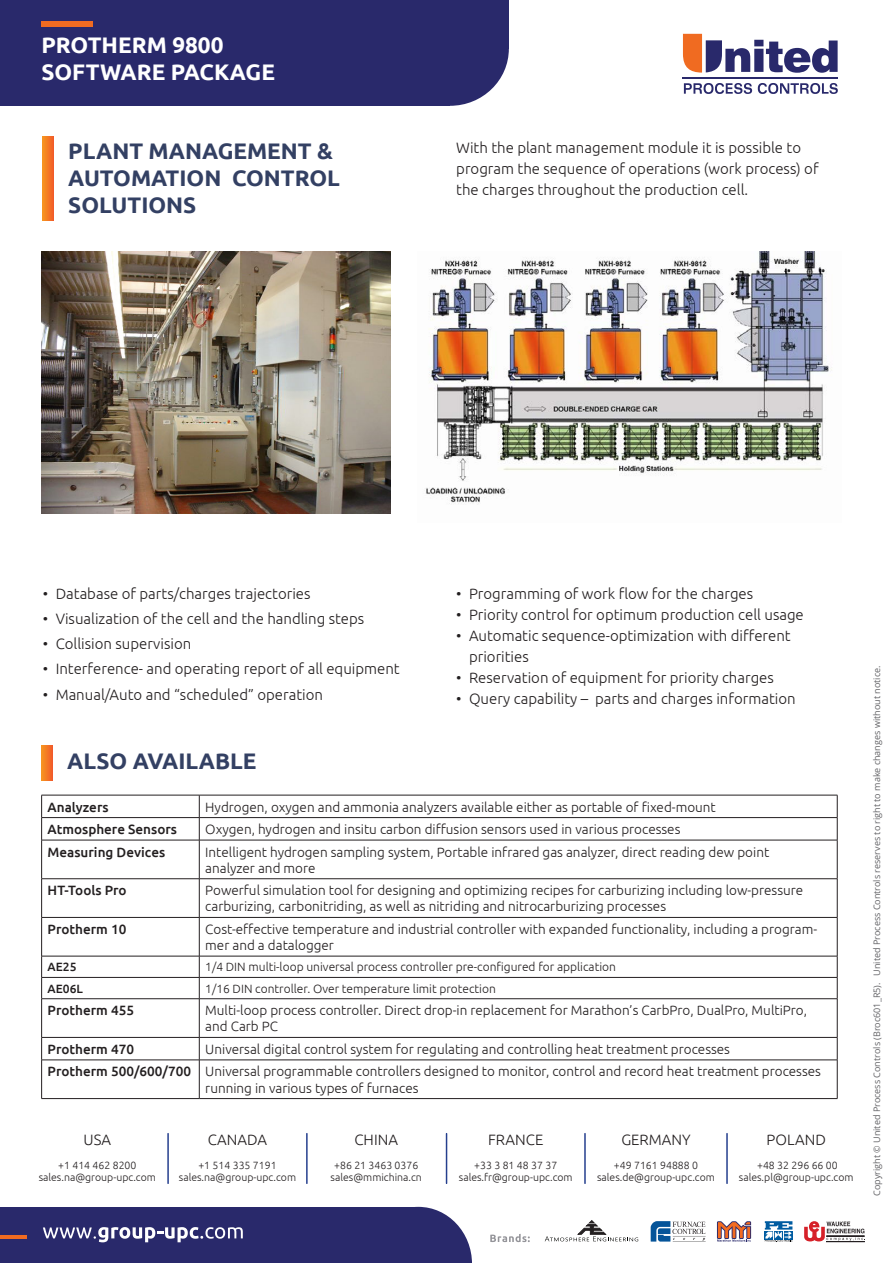
<style>
.page{position:relative;width:893px;height:1263px;background:#fff}
.page>*{position:absolute;margin:0;border:0;box-sizing:border-box;transform-origin:0 0}
.t1{font:700 22.5px/27px "Ubuntu";color:#334063}
.t2{font:700 22.5px "Ubuntu";color:#fff}
.t3{font:300 15px/21px "Ubuntu";color:#231f20}
.t4{font:300 13.5px/16.2px "Ubuntu";color:#231f20}
.t5{font:500 13.5px "Ubuntu";color:#231f20}
.t6{font:300 12px "Ubuntu";color:#231f20}
.t7{font:500 12px "Ubuntu";color:#231f20}
.t8{font:300 10.5px/12px "Ubuntu";color:#231f20;text-align:center}
.t9{font:9px "Open Sans";color:#636366}
</style>
<div class="page">
<svg style="left:422px;top:1207px;width:50px;height:56px"></svg>
<div style="left:0;top:1207px;width:422px;height:56px;background:#29296b"></div>
<svg style="left:683px;top:34px;width:155px;height:39px"></svg>
<svg style="left:684px;top:83px;width:154px;height:11px"></svg>
<hr style="left:683px;top:77px;width:155px;height:1px;background:#29296b">
<div style="left:0;top:0;width:450px;height:106px;background:#29296b"></div>
<svg style="left:450px;top:49px;width:59px;height:57px"></svg>
<div style="left:56px;top:0;width:453px;height:49px;background:#29296b"></div>
<hr style="left:826px;top:1241px;width:38px;height:1px;background:#241f21">
<svg style="left:804px;top:1221px;width:61px;height:20px"></svg>
<svg style="left:717px;top:1221px;width:34px;height:21px"></svg>
<svg style="left:650px;top:1221px;width:56px;height:21px"></svg>
<svg style="left:490px;top:1234px;width:40px;height:8px"></svg>
<svg style="left:765px;top:1221px;width:27px;height:21px"></svg>
<svg style="left:43px;top:1227px;width:200px;height:15px"></svg>
<hr style="left:0;top:1236px;width:27px;height:3px;background:#f06b21">
<svg style="left:545px;top:1220px;width:93px;height:21px"></svg>
<div style="left:41px;top:21px;width:52px;height:6px;background:#f06b21"></div>
<svg style="left:43px;top:136px;width:10px;height:27px"></svg>
<svg style="left:43px;top:163px;width:10px;height:22px"></svg>
<svg style="left:43px;top:185px;width:10px;height:35px"></svg>
<img style="left:41px;top:251px;width:350px;height:262px">
<img style="left:426px;top:251px;width:406px;height:253px">
<svg style="left:41px;top:745px;width:11px;height:35px"></svg>
<hr style="left:41px;top:795px;width:158px;height:1px;background:#241f21">
<hr style="left:199px;top:795px;width:638px;height:1px;background:#241f21">
<hr style="left:41px;top:817px;width:158px;height:1px;background:#241f21">
<svg style="left:41px;top:795px;width:1px;height:45px"></svg>
<hr style="left:199px;top:817px;width:638px;height:1px;background:#241f21">
<svg style="left:199px;top:795px;width:1px;height:45px"></svg>
<svg style="left:837px;top:795px;width:1px;height:45px"></svg>
<hr style="left:41px;top:840px;width:158px;height:1px;background:#241f21">
<hr style="left:41px;top:840px;width:1px;height:38px;background:#241f21">
<hr style="left:199px;top:840px;width:638px;height:1px;background:#241f21">
<hr style="left:199px;top:840px;width:1px;height:38px;background:#241f21">
<hr style="left:837px;top:840px;width:1px;height:38px;background:#241f21">
<hr style="left:41px;top:878px;width:158px;height:1px;background:#241f21">
<hr style="left:41px;top:879px;width:1px;height:38px;background:#241f21">
<hr style="left:199px;top:878px;width:638px;height:1px;background:#241f21">
<hr style="left:199px;top:879px;width:1px;height:38px;background:#241f21">
<hr style="left:837px;top:879px;width:1px;height:38px;background:#241f21">
<hr style="left:41px;top:917px;width:158px;height:1px;background:#241f21">
<hr style="left:41px;top:918px;width:1px;height:38px;background:#241f21">
<hr style="left:199px;top:917px;width:638px;height:1px;background:#241f21">
<hr style="left:199px;top:918px;width:1px;height:38px;background:#241f21">
<hr style="left:837px;top:918px;width:1px;height:38px;background:#241f21">
<hr style="left:41px;top:956px;width:158px;height:1px;background:#241f21">
<hr style="left:199px;top:956px;width:638px;height:1px;background:#241f21">
<hr style="left:41px;top:977px;width:158px;height:1px;background:#241f21">
<svg style="left:41px;top:956px;width:1px;height:42px"></svg>
<hr style="left:199px;top:977px;width:638px;height:1px;background:#241f21">
<svg style="left:199px;top:956px;width:1px;height:42px"></svg>
<svg style="left:837px;top:956px;width:1px;height:42px"></svg>
<hr style="left:41px;top:998px;width:158px;height:1px;background:#241f21">
<hr style="left:41px;top:999px;width:1px;height:38px;background:#241f21">
<hr style="left:199px;top:998px;width:638px;height:1px;background:#241f21">
<hr style="left:199px;top:999px;width:1px;height:38px;background:#241f21">
<hr style="left:837px;top:999px;width:1px;height:38px;background:#241f21">
<hr style="left:41px;top:1037px;width:158px;height:1px;background:#241f21">
<svg style="left:41px;top:1037px;width:1px;height:23px"></svg>
<hr style="left:199px;top:1037px;width:638px;height:1px;background:#241f21">
<svg style="left:199px;top:1037px;width:1px;height:23px"></svg>
<svg style="left:837px;top:1037px;width:1px;height:23px"></svg>
<hr style="left:41px;top:1060px;width:158px;height:1px;background:#241f21">
<hr style="left:41px;top:1060px;width:1px;height:38px;background:#241f21">
<hr style="left:199px;top:1060px;width:638px;height:1px;background:#241f21">
<hr style="left:199px;top:1060px;width:1px;height:38px;background:#241f21">
<hr style="left:837px;top:1060px;width:1px;height:38px;background:#241f21">
<hr style="left:41px;top:1098px;width:158px;height:1px;background:#241f21">
<hr style="left:199px;top:1098px;width:638px;height:1px;background:#241f21">
<hr style="left:167px;top:1133px;width:2px;height:50px;background:#253f8e">
<hr style="left:306px;top:1133px;width:2px;height:50px;background:#253f8e">
<hr style="left:446px;top:1133px;width:1px;height:50px;background:#253f8e">
<hr style="left:584px;top:1133px;width:2px;height:50px;background:#253f8e">
<hr style="left:726px;top:1133px;width:2px;height:50px;background:#253f8e">
<p class="t2" style="left:41px;top:32px;width:184px">PROTHERM 9800</p>
<p class="t2" style="left:41px;top:59px;width:235px">SOFTWARE PACKAGE</p>
<p class="t1" style="left:68px;top:137px;width:273px">PLANT MANAGEMENT &amp;<br>AUTOMATION CONTROL<br>SOLUTIONS</p>
<p class="t3" style="left:456px;top:137px;width:364px">With the plant management module it is possible to program the sequence of operations (work process) of the charges throughout the production cell.</p>
<p class="t3" style="left:43px;top:582px;width:269px">• Database of parts/charges trajectories</p>
<p class="t3" style="left:43px;top:608px;width:323px">• Visualization of the cell and the handling steps</p>
<p class="t3" style="left:43px;top:633px;width:150px">• Collision supervision</p>
<p class="t3" style="left:43px;top:658px;width:358px">• Interference- and operating report of all equipment</p>
<p class="t3" style="left:43px;top:683px;width:282px">• Manual/Auto and “scheduled” operation</p>
<p class="t3" style="left:456px;top:582px;width:298px">• Programming of work flow for the charges</p>
<p class="t3" style="left:456px;top:603px;width:349px">• Priority control for optimum production cell usage</p>
<p class="t3" style="left:469px;top:624px;width:323px;text-indent:-13px">• Automatic sequence-optimization with different priorities</p>
<p class="t3" style="left:456px;top:666px;width:319px">• Reservation of equipment for priority charges</p>
<p class="t3" style="left:456px;top:687px;width:341px">• Query capability – parts and charges information</p>
<p class="t1" style="left:67px;top:747px;width:191px">ALSO AVAILABLE</p>
<p class="t5" style="left:48px;top:798px;width:62px">Analyzers</p>
<p class="t4" style="left:205px;top:798px;width:512px">Hydrogen, oxygen and ammonia analyzers available either as portable of fixed-mount</p>
<p class="t5" style="left:48px;top:821px;width:131px">Atmosphere Sensors</p>
<p class="t4" style="left:205px;top:821px;width:477px">Oxygen, hydrogen and insitu carbon diffusion sensors used in various processes</p>
<p class="t5" style="left:48px;top:843px;width:119px">Measuring Devices</p>
<p class="t4" style="left:205px;top:843px;width:565px">Intelligent hydrogen sampling system, Portable infrared gas analyzer, direct reading dew point</p>
<p class="t4" style="left:205px;top:859px;width:112px">analyzer and more</p>
<p class="t5" style="left:48px;top:882px;width:81px">HT-Tools Pro</p>
<p class="t4" style="left:205px;top:882px;width:599px">Powerful simulation tool for designing and optimizing recipes for carburizing including low-pressure carburizing, carbonitriding, as well as nitriding and nitrocarburizing processes</p>
<p class="t5" style="left:48px;top:920px;width:80px">Protherm 10</p>
<p class="t4" style="left:205px;top:921px;width:613px">Cost-effective temperature and industrial controller with expanded functionality, including a program&shy;mer and a datalogger</p>
<p class="t7" style="left:48px;top:959px;width:30px">AE25</p>
<p class="t6" style="left:205px;top:960px;width:412px">1/4 DIN multi-loop universal process controller pre-configured for application</p>
<p class="t7" style="left:48px;top:981px;width:37px">AE06L</p>
<p class="t6" style="left:205px;top:981px;width:292px">1/16 DIN controller. Over temperature limit protection</p>
<p class="t5" style="left:48px;top:1002px;width:88px">Protherm 455</p>
<p class="t4" style="left:205px;top:1002px;width:603px">Multi-loop process controller. Direct drop-in replacement for Marathon’s CarbPro, DualPro, MultiPro, and Carb PC</p>
<p class="t5" style="left:48px;top:1040px;width:88px">Protherm 470</p>
<p class="t4" style="left:205px;top:1041px;width:526px">Universal digital control system for regulating and controlling heat treatment processes</p>
<p class="t5" style="left:48px;top:1063px;width:145px">Protherm 500/600/700</p>
<p class="t4" style="left:205px;top:1063px;width:617px">Universal programmable controllers designed to monitor, control and record heat treatment processes running in various types of furnaces</p>
<p class="t3" style="left:84px;top:1128px;width:29px">USA</p>
<p class="t8" style="left:39px;top:1159px;width:119px">+1 414 462 8200 sales.na@group-upc.com</p>
<p class="t3" style="left:208px;top:1128px;width:61px">CANADA</p>
<p class="t8" style="left:198px;top:1158px;width:80px">+1 514 335 7191</p>
<p class="t8" style="left:179px;top:1170px;width:119px">sales.na@group-upc.com</p>
<p class="t3" style="left:354px;top:1128px;width:45px">CHINA</p>
<p class="t8" style="left:334px;top:1158px;width:86px">+86 21 3463 0376</p>
<p class="t8" style="left:331px;top:1170px;width:93px">sales@mmichina.cn</p>
<p class="t3" style="left:488px;top:1128px;width:57px">FRANCE</p>
<p class="t8" style="left:474px;top:1158px;width:85px">+33 3 81 48 37 37</p>
<p class="t8" style="left:459px;top:1170px;width:115px">sales.fr@group-upc.com</p>
<p class="t3" style="left:621px;top:1128px;width:71px">GERMANY</p>
<p class="t8" style="left:614px;top:1158px;width:86px">+49 7161 94888 0</p>
<p class="t8" style="left:597px;top:1170px;width:119px">sales.de@group-upc.com</p>
<p class="t3" style="left:767px;top:1128px;width:61px">POLAND</p>
<p class="t8" style="left:757px;top:1158px;width:82px">+48 32 296 66 00</p>
<p class="t8" style="left:739px;top:1170px;width:116px">sales.pl@group-upc.com</p>
<p class="t9" style="left:871px;top:1196px;width:531px;rotate:-90deg">Copyright © United Process Controls (Broc601_R5). United Process Controls reserves to right to make changes without notice.</p>
</div>
